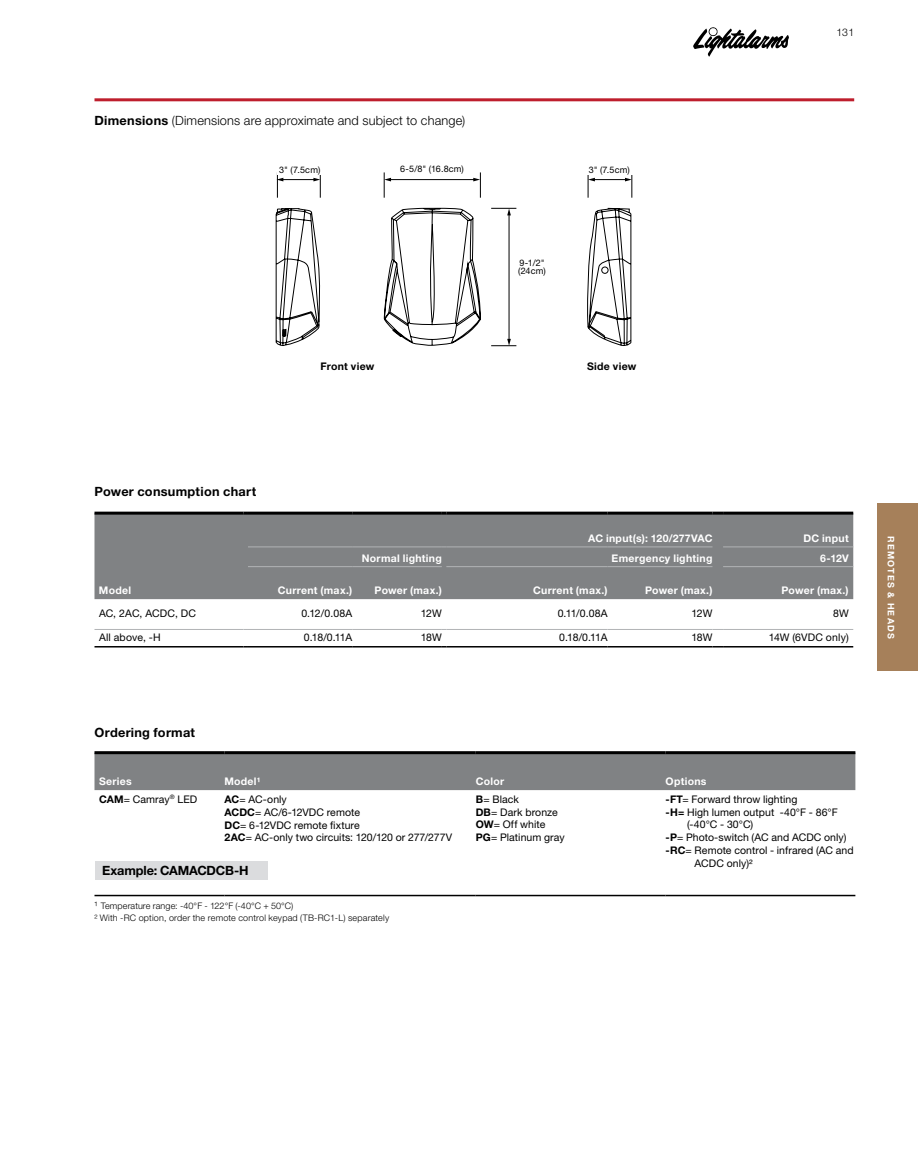
<style>
.page{position:relative;width:918px;height:1175px;background:#fff}
.page>*{position:absolute;margin:0;border:0;box-sizing:border-box;transform-origin:0 0}
.t1{font:300 12.75px "Helvetica Neue LT Pro";letter-spacing:.01em;color:#000}
.t2{font:700 12.75px "Helvetica Neue LT Pro";letter-spacing:.02em;color:#000}
.t3{font:700 12.75px "Helvetica Neue LT Pro";letter-spacing:-.01em;color:#000}
.t4{font:10.5px/12.8px "Helvetica Neue LT Pro";letter-spacing:.005em;color:#000}
.t5{font:700 10.5px "Helvetica Neue LT Pro";letter-spacing:.025em;color:#fff}
.t6{font:700 10.5px "Helvetica Neue LT Pro";letter-spacing:.025em;color:#000}
.t7{font:300 10.5px "Helvetica Neue LT Pro";color:#000}
.t8{font:300 9px/12px "Helvetica Neue LT Pro";letter-spacing:.015em;color:#000}
.t9{font:9px/8.2px "Helvetica Neue LT Pro";letter-spacing:.025em;color:#000}
.t10{font:700 9px "Helvetica Neue LT Pro";letter-spacing:.13em;color:#fff}
.s1{font-weight:700}
.s2{font-size:10.5px}
</style>
<div class="page">
<svg style="left:276px;top:179px;width:356px;height:167px"></svg>
<hr style="left:282px;top:179px;width:33px;height:1px;background:#000">
<hr style="left:594px;top:179px;width:32px;height:1px;background:#000">
<hr style="left:509px;top:214px;width:1px;height:126px;background:#000">
<svg style="left:277px;top:175px;width:6px;height:23px"></svg>
<svg style="left:313px;top:175px;width:8px;height:23px"></svg>
<svg style="left:384px;top:172px;width:7px;height:26px"></svg>
<svg style="left:473px;top:172px;width:8px;height:26px"></svg>
<svg style="left:588px;top:175px;width:7px;height:23px"></svg>
<svg style="left:625px;top:175px;width:8px;height:23px"></svg>
<svg style="left:491px;top:208px;width:25px;height:7px"></svg>
<svg style="left:491px;top:339px;width:25px;height:7px"></svg>
<svg style="left:693px;top:27px;width:96px;height:30px"></svg>
<hr style="left:94px;top:98px;width:760px;height:3px;background:#be1e2d">
<div style="left:878px;top:503px;width:40px;height:168px;background:#a6805a"></div>
<div style="left:512px;top:259px;width:40px;height:20px;background:#fff"></div>
<div style="left:94px;top:514px;width:759px;height:85px;background:#808284"></div>
<hr style="left:94px;top:646px;width:149px;height:1px;background:#000">
<hr style="left:248px;top:646px;width:104px;height:1px;background:#000">
<hr style="left:352px;top:646px;width:90px;height:1px;background:#000">
<hr style="left:446px;top:646px;width:162px;height:1px;background:#000">
<hr style="left:608px;top:646px;width:104px;height:1px;background:#000">
<hr style="left:723px;top:646px;width:130px;height:1px;background:#000">
<hr style="left:248px;top:546px;width:104px;height:1px;background:#b1b3b5">
<hr style="left:352px;top:546px;width:90px;height:1px;background:#b1b3b5">
<hr style="left:446px;top:546px;width:162px;height:1px;background:#b1b3b5">
<hr style="left:608px;top:546px;width:104px;height:1px;background:#b1b3b5">
<hr style="left:723px;top:546px;width:130px;height:1px;background:#b1b3b5">
<hr style="left:248px;top:566px;width:104px;height:1px;background:#b1b3b5">
<hr style="left:352px;top:566px;width:90px;height:1px;background:#b1b3b5">
<hr style="left:446px;top:566px;width:162px;height:1px;background:#b1b3b5">
<hr style="left:608px;top:566px;width:104px;height:1px;background:#b1b3b5">
<hr style="left:723px;top:566px;width:130px;height:1px;background:#b1b3b5">
<hr style="left:94px;top:511px;width:149px;height:3px;background:#000">
<svg style="left:243px;top:511px;width:5px;height:3px"></svg>
<hr style="left:248px;top:511px;width:104px;height:3px;background:#000">
<hr style="left:352px;top:511px;width:90px;height:3px;background:#000">
<svg style="left:442px;top:511px;width:4px;height:3px"></svg>
<hr style="left:446px;top:511px;width:162px;height:3px;background:#000">
<hr style="left:608px;top:511px;width:104px;height:3px;background:#000">
<svg style="left:712px;top:511px;width:11px;height:3px"></svg>
<hr style="left:723px;top:511px;width:130px;height:3px;background:#000">
<hr style="left:94px;top:629px;width:149px;height:1px;background:#b1b3b5">
<hr style="left:248px;top:629px;width:104px;height:1px;background:#b1b3b5">
<hr style="left:352px;top:629px;width:90px;height:1px;background:#b1b3b5">
<hr style="left:446px;top:629px;width:162px;height:1px;background:#b1b3b5">
<hr style="left:608px;top:629px;width:104px;height:1px;background:#b1b3b5">
<hr style="left:723px;top:629px;width:130px;height:1px;background:#b1b3b5">
<div style="left:94px;top:754px;width:761px;height:36px;background:#808284"></div>
<hr style="left:94px;top:751px;width:130px;height:3px;background:#000">
<hr style="left:224px;top:751px;width:252px;height:3px;background:#000">
<hr style="left:476px;top:751px;width:190px;height:3px;background:#000">
<hr style="left:666px;top:751px;width:189px;height:3px;background:#000">
<hr style="left:94px;top:894px;width:130px;height:2px;background:#000">
<hr style="left:224px;top:894px;width:252px;height:2px;background:#000">
<hr style="left:476px;top:894px;width:190px;height:2px;background:#000">
<hr style="left:666px;top:894px;width:189px;height:2px;background:#000">
<div style="left:95px;top:860px;width:173px;height:19px;background:#dbdcde"></div>
<p class="t1" style="left:94px;top:112px;width:372px"><span class="s1">Dimensions</span> (Dimensions are approximate and subject to change)</p>
<p class="t9" style="left:279px;top:166px;width:43px">3" (7.5cm)</p>
<p class="t9" style="left:400px;top:164px;width:65px">6-5/8" (16.8cm)</p>
<p class="t9" style="left:518px;top:258px;width:29px">9-1/2" (24cm)</p>
<p class="t9" style="left:589px;top:165px;width:43px">3" (7.5cm)</p>
<p class="t6" style="left:321px;top:360px;width:55px">Front view</p>
<p class="t6" style="left:587px;top:360px;width:51px">Side view</p>
<p class="t7" style="left:836px;top:25px;width:19px">131</p>
<p class="t2" style="left:94px;top:484px;width:163px">Power consumption chart</p>
<p class="t5" style="left:588px;top:531px;width:126px">AC input(s): 120/277VAC</p>
<p class="t5" style="left:804px;top:531px;width:47px">DC input</p>
<p class="t5" style="left:362px;top:551px;width:81px">Normal lighting</p>
<p class="t5" style="left:612px;top:551px;width:102px">Emergency lighting</p>
<p class="t5" style="left:820px;top:551px;width:30px">6-12V</p>
<p class="t5" style="left:99px;top:584px;width:34px">Model</p>
<p class="t5" style="left:278px;top:584px;width:76px">Current (max.)</p>
<p class="t5" style="left:375px;top:584px;width:69px">Power (max.)</p>
<p class="t5" style="left:533px;top:584px;width:76px">Current (max.)</p>
<p class="t5" style="left:645px;top:584px;width:69px">Power (max.)</p>
<p class="t5" style="left:782px;top:584px;width:69px">Power (max.)</p>
<p class="t4" style="left:99px;top:607px;width:99px">AC, 2AC, ACDC, DC</p>
<p class="t4" style="left:301px;top:607px;width:52px">0.12/0.08A</p>
<p class="t4" style="left:421px;top:607px;width:23px">12W</p>
<p class="t4" style="left:558px;top:607px;width:51px">0.11/0.08A</p>
<p class="t4" style="left:691px;top:607px;width:23px">12W</p>
<p class="t4" style="left:833px;top:607px;width:17px">8W</p>
<p class="t4" style="left:99px;top:631px;width:63px">All above, -H</p>
<p class="t4" style="left:304px;top:631px;width:50px">0.18/0.11A</p>
<p class="t4" style="left:421px;top:631px;width:23px">18W</p>
<p class="t4" style="left:559px;top:631px;width:50px">0.18/0.11A</p>
<p class="t4" style="left:691px;top:631px;width:23px">18W</p>
<p class="t4" style="left:769px;top:631px;width:81px">14W (6VDC only)</p>
<p class="t2" style="left:94px;top:724px;width:102px">Ordering format</p>
<p class="t5" style="left:99px;top:774px;width:34px">Series</p>
<p class="t5" style="left:224px;top:774px;width:38px">Model¹</p>
<p class="t5" style="left:476px;top:774px;width:30px">Color</p>
<p class="t5" style="left:666px;top:774px;width:43px">Options</p>
<p class="t4" style="left:99px;top:792px;width:100px"><span class="s1">CAM</span>= Camray<sup>®</sup> LED</p>
<p class="t4" style="left:224px;top:792px;width:229px"><span class="s1">AC</span>= AC-only<br><span class="s1">ACDC</span>= AC/6-12VDC remote<br><span class="s1">DC</span>= 6-12VDC remote fixture<br><span class="s1">2AC</span>= AC-only two circuits: 120/120 or 277/277V</p>
<p class="t4" style="left:476px;top:792px;width:90px"><span class="s1">B</span>= Black<br><span class="s1">DB</span>= Dark bronze<br><span class="s1">OW</span>= Off white<br><span class="s1">PG</span>= Platinum gray</p>
<p class="t4" style="left:666px;top:792px;width:133px"><span class="s1">-FT</span>= Forward throw lighting</p>
<p class="t4" style="left:666px;top:805px;width:174px"><span class="s1">-H=</span> High lumen output -40°F - 86°F</p>
<p class="t4" style="left:687px;top:818px;width:68px">(-40°C - 30°C)</p>
<p class="t4" style="left:666px;top:831px;width:182px"><span class="s1">-P</span>= Photo-switch (AC and ACDC only)</p>
<p class="t4" style="left:666px;top:843px;width:190px"><span class="s1">-RC</span>= Remote control - infrared (AC and</p>
<p class="t4" style="left:695px;top:856px;width:60px">ACDC only)²</p>
<p class="t3" style="left:102px;top:862px;width:148px">Example: CAMACDCB-H</p>
<p class="t8" style="left:95px;top:899px;width:296px"><span class="s2">¹</span> Temperature range: -40°F - 122°F (-40°C + 50°C)<br>² With -RC option, order the remote control keypad (TB-RC1-L) separately</p>
<p class="t10" style="left:897px;top:536px;width:104px;rotate:90deg">REMOTES &amp; HEADS</p>
</div>
